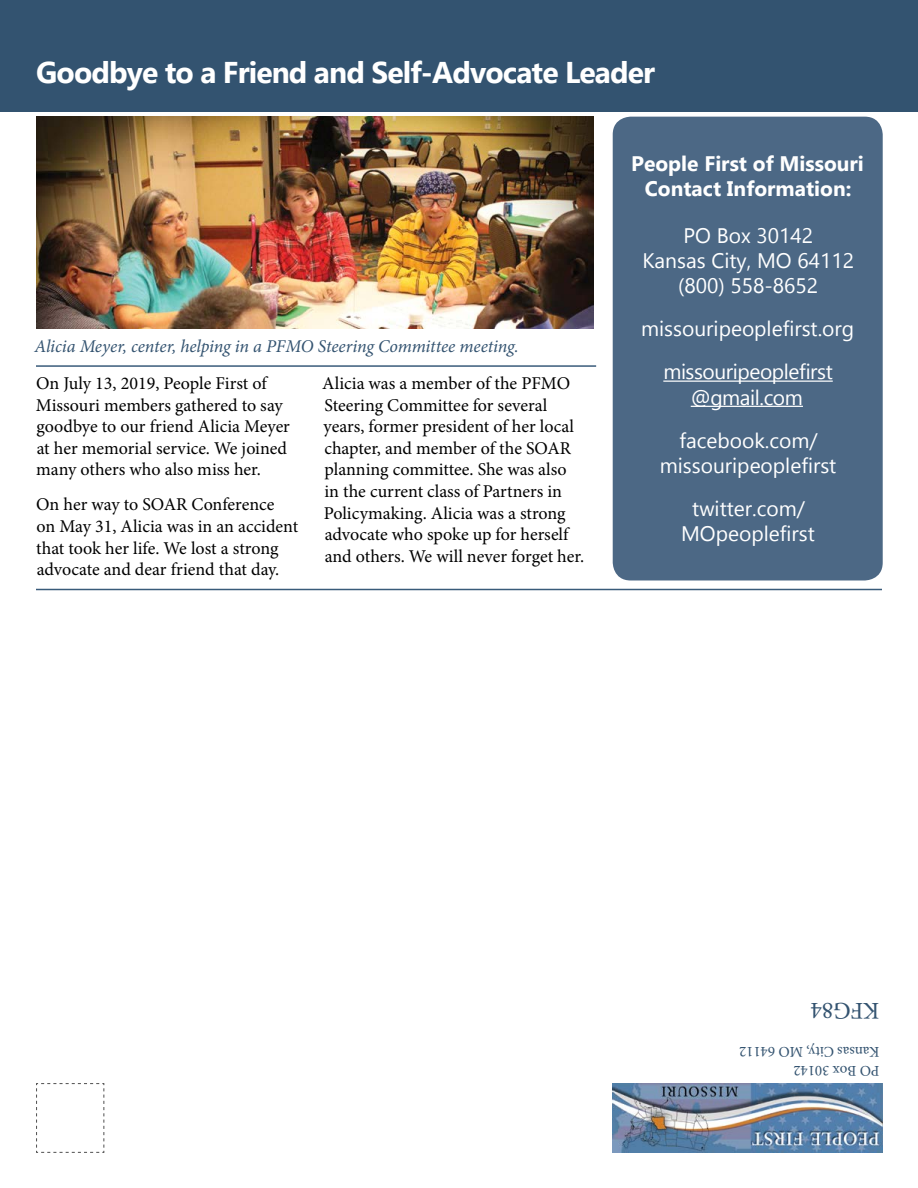
<style>
.page{position:relative;width:918px;height:1188px;background:#fff}
.page>*{position:absolute;margin:0;border:0;box-sizing:border-box;transform-origin:0 0}
.t1{font:700 30px "Gadugi";letter-spacing:-.03em;color:#fff}
.t2{font:24px "Minion Pro";color:#335370}
.t3{font:21px/25.2px "Gadugi";color:#fff;text-align:center}
.t4{font:700 21px/25.2px "Gadugi";color:#fff;text-align:center}
.t5{font:21px/25.2px "Gadugi";letter-spacing:-.02em;color:#fff;text-align:center}
.Body_Copy{font:18px/21.6px "Minion Pro";color:#000}
.t6{font:italic 18px "Minion Pro";letter-spacing:-.01em;color:#335370}
.t7{font:15px "Minion Pro";color:#335370}
</style>
<div class="page">
<img style="left:613px;top:1083px;width:270px;height:69px">
<svg style="left:36px;top:1083px;width:69px;height:70px"></svg>
<div style="left:0;top:0;width:918px;height:111px;background:#335370"></div>
<hr style="left:36px;top:589px;width:846px;height:1px;background:#395b7a">
<div style="left:613px;top:117px;width:270px;height:463px;background:#4c6885;border-radius:18px"></div>
<hr style="left:663px;top:381px;width:170px;height:1px;background:#fff">
<hr style="left:691px;top:406px;width:112px;height:1px;background:#fff">
<img style="left:36px;top:117px;width:558px;height:211px">
<hr style="left:36px;top:365px;width:560px;height:2px;background:#395b7a">
<p class="t1" style="left:36px;top:54px;width:620px">Goodbye to a Friend and Self-Advocate Leader</p>
<p class="t6" style="left:34px;top:334px;width:486px">Alicia Meyer, center, helping in a PFMO Steering Committee meeting.</p>
<p class="Body_Copy" style="left:36px;top:372px;width:256px">On July 13, 2019, People First of<br>Missouri members gathered to say goodbye to our friend Alicia Meyer at her memorial service. We joined many others who also miss her.</p>
<p class="Body_Copy" style="left:36px;top:494px;width:264px">On her way to SOAR Conference<br>on May 31, Alicia was in an accident that took her life. We lost a strong advocate and dear friend that day.</p>
<p class="Body_Copy" style="left:322px;top:372px;width:263px">Alicia was a member of the PFMO Steering Committee for several years, former president of her local chapter, and member of the SOAR planning committee. She was also<br>in the current class of Partners in Policymaking. Alicia was a strong advocate who spoke up for herself and others. We will never forget her.</p>
<p class="t4" style="left:631px;top:151px;width:234px">People First of Missouri<br>Contact Information:</p>
<p class="t3" style="left:683px;top:222px;width:131px">PO Box 30142</p>
<p class="t3" style="left:642px;top:248px;width:213px">Kansas City, MO 64112</p>
<p class="t3" style="left:678px;top:273px;width:142px">(800) 558-8652</p>
<p class="t3" style="left:641px;top:316px;width:215px">missouripeoplefirst.org</p>
<p class="t5" style="left:663px;top:359px;width:171px">missouripeoplefirst @gmail.com</p>
<p class="t3" style="left:660px;top:428px;width:178px">facebook.com/ missouripeoplefirst</p>
<p class="t3" style="left:681px;top:496px;width:135px">twitter.com/<br>MOpeoplefirst</p>
<p class="t2" style="left:880px;top:1027px;width:71px;rotate:-180deg">KFG84</p>
<p class="t7" style="left:880px;top:1061px;width:142px;rotate:-180deg">Kansas City, MO 64112</p>
<p class="t7" style="left:880px;top:1081px;width:88px;rotate:-180deg">PO Box 30142</p>
</div>
